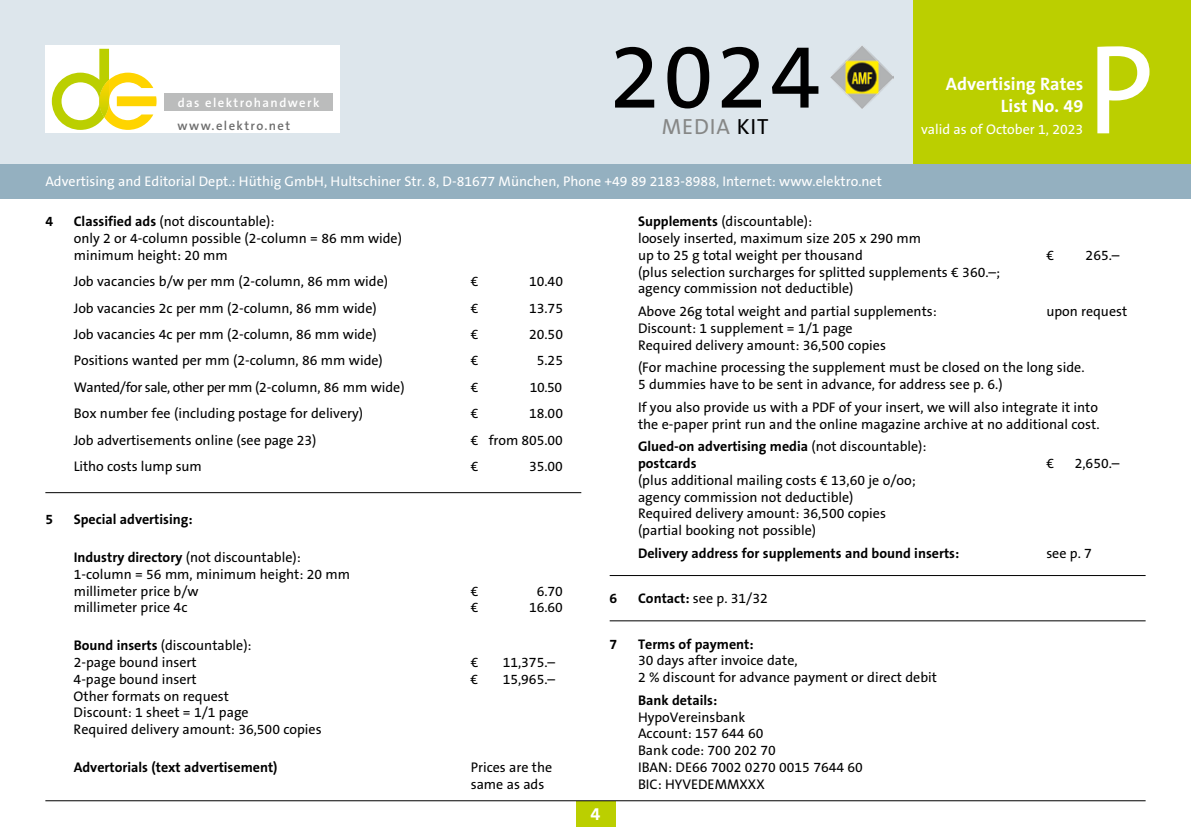
<style>
.page{position:relative;width:1191px;height:840px;background:#fff}
.page>*{position:absolute;margin:0;border:0;box-sizing:border-box;transform-origin:0 0}
.t1{font:128px "The Sans Os F";color:#fff}
.t2{font:92px "The Sans Os F";color:#000}
.t3{font:22px "The Sans Os F";letter-spacing:.04em;color:#868786}
.t4{font:700 18px/22px "The Sans Os F";color:#fff;text-align:right}
.t5{font:14px/16.8px "The Sans Os F";color:#000}
.t6{font:700 14px/16.8px "The Sans Os F";color:#000}
.t7{font:14px "The Sans Os F";color:#fff}
.t8{font:14px "The Sans Os F";letter-spacing:-.03em;color:#000}
.t9{font:600 12.8px "The Sans Os F";letter-spacing:.11em;color:#fff}
.t10{font:600 12.8px "The Sans Os F";letter-spacing:.11em;color:#6e6e6e}
.s1{color:#000}
.s2{font-weight:700}
.s3{font-weight:400}
</style>
<div class="page">
<div style="left:0;top:0;width:1191px;height:164px;background:#dde6ec"></div>
<div style="left:913px;top:0;width:278px;height:198px;background:#bbcf00"></div>
<div style="left:575px;top:800px;width:40px;height:25px;background:#bbcf00"></div>
<hr style="left:45px;top:799px;width:1100px;height:1px;background:#000">
<div style="left:0;top:164px;width:1191px;height:34px;background:#94b0c0"></div>
<div style="left:45px;top:45px;width:295px;height:88px;background:#fff"></div>
<div style="left:164px;top:93px;width:169px;height:17px;background:#bbbcbc"></div>
<svg style="left:52px;top:49px;width:105px;height:81px"></svg>
<hr style="left:45px;top:492px;width:536px;height:1px;background:#000">
<hr style="left:609px;top:574px;width:536px;height:1px;background:#000">
<hr style="left:609px;top:620px;width:536px;height:1px;background:#000">
<img style="left:831px;top:46px;width:62px;height:62px">
<p class="t9" style="left:178px;top:94px;width:143px">das elektrohandwerk</p>
<p class="t10" style="left:178px;top:117px;width:114px">www.elektro.net</p>
<h2 class="t2" style="left:609px;top:17px;width:212px">2024</h2>
<h3 class="t3" style="left:662px;top:112px;width:108px">MEDIA <span class="s1">KIT</span></h3>
<p class="t7" style="left:45px;top:172px;width:838px">Advertising and Editorial Dept.: Hüthig GmbH, Hultschiner Str. 8, D-81677 München, Phone +49 89 2183-8988, Internet: www.elektro.net</p>
<p class="t4" style="left:945px;top:73px;width:139px">Advertising Rates<br>List No. 49</p>
<p class="t7" style="left:921px;top:120px;width:164px">valid as of October 1, 2023</p>
<h1 class="t1" style="left:1086px;top:8px;width:69px">P</h1>
<p class="t6" style="left:45px;top:213px;width:9px">4</p>
<p class="t5" style="left:74px;top:213px;width:330px"><span class="s2">Classified ads</span> (not discountable):<br>only 2 or 4-column possible (2-column = 86 mm wide) minimum height: 20 mm</p>
<p class="t5" style="left:74px;top:273px;width:316px">Job vacancies b/w per mm (2-column, 86 mm wide)</p>
<p class="t5" style="left:471px;top:273px;width:9px">€</p>
<p class="t5" style="left:529px;top:273px;width:35px">10.40</p>
<p class="t5" style="left:74px;top:299px;width:304px">Job vacancies 2c per mm (2-column, 86 mm wide)</p>
<p class="t5" style="left:471px;top:299px;width:9px">€</p>
<p class="t5" style="left:529px;top:299px;width:35px">13.75</p>
<p class="t5" style="left:74px;top:326px;width:304px">Job vacancies 4c per mm (2-column, 86 mm wide)</p>
<p class="t5" style="left:471px;top:326px;width:9px">€</p>
<p class="t5" style="left:529px;top:326px;width:35px">20.50</p>
<p class="t5" style="left:74px;top:352px;width:311px">Positions wanted per mm (2-column, 86 mm wide)</p>
<p class="t5" style="left:471px;top:352px;width:9px">€</p>
<p class="t5" style="left:537px;top:352px;width:28px">5.25</p>
<p class="t8" style="left:74px;top:378px;width:332px">Wanted/for sale, other per mm (2-column, 86 mm wide)</p>
<p class="t5" style="left:471px;top:378px;width:9px">€</p>
<p class="t5" style="left:530px;top:378px;width:34px">10.50</p>
<p class="t5" style="left:74px;top:405px;width:291px">Box number fee (including postage for delivery)</p>
<p class="t5" style="left:471px;top:405px;width:9px">€</p>
<p class="t5" style="left:529px;top:405px;width:35px">18.00</p>
<p class="t5" style="left:74px;top:431px;width:244px">Job advertisements online (see page 23)</p>
<p class="t5" style="left:471px;top:431px;width:94px">€ from 805.00</p>
<p class="t5" style="left:74px;top:458px;width:130px">Litho costs lump sum</p>
<p class="t5" style="left:471px;top:458px;width:9px">€</p>
<p class="t5" style="left:529px;top:458px;width:35px">35.00</p>
<p class="t6" style="left:45px;top:511px;width:9px">5</p>
<p class="t6" style="left:74px;top:511px;width:120px">Special advertising:</p>
<p class="t5" style="left:74px;top:548px;width:278px"><span class="s2">Industry directory</span> (not discountable):<br>1-column = 56 mm, minimum height: 20 mm millimeter price b/w</p>
<p class="t5" style="left:471px;top:582px;width:9px">€</p>
<p class="t5" style="left:537px;top:582px;width:28px">6.70</p>
<p class="t5" style="left:74px;top:599px;width:115px">millimeter price 4c</p>
<p class="t5" style="left:471px;top:599px;width:9px">€</p>
<p class="t5" style="left:529px;top:599px;width:35px">16.60</p>
<p class="t5" style="left:74px;top:636px;width:179px"><span class="s2">Bound inserts</span> (discountable):<br>2-page bound insert</p>
<p class="t5" style="left:470px;top:653px;width:9px">€</p>
<p class="t5" style="left:502px;top:653px;width:54px">11,375.–</p>
<p class="t5" style="left:74px;top:670px;width:125px">4-page bound insert</p>
<p class="t5" style="left:470px;top:670px;width:9px">€</p>
<p class="t5" style="left:502px;top:670px;width:54px">15,965.–</p>
<p class="t5" style="left:74px;top:687px;width:249px">Other formats on request<br>Discount: 1 sheet = 1/1 page<br>Required delivery amount: 36,500 copies</p>
<p class="t6" style="left:74px;top:758px;width:205px">Advertorials (text advertisement)</p>
<p class="t5" style="left:471px;top:758px;width:83px">Prices are the same as ads</p>
<p class="t5" style="left:638px;top:213px;width:285px"><span class="s2">Supplements</span> (discountable):<br>loosely inserted, maximum size 205 x 290 mm up to 25 g total weight per thousand</p>
<p class="t5" style="left:1046px;top:246px;width:9px">€</p>
<p class="t5" style="left:1085px;top:246px;width:35px">265.–</p>
<p class="t5" style="left:638px;top:263px;width:364px">(plus selection surcharges for splitted supplements € 360.–; agency commission not deductible)</p>
<p class="t5" style="left:638px;top:303px;width:300px">Above 26g total weight and partial supplements:</p>
<p class="t5" style="left:1046px;top:303px;width:82px">upon request</p>
<p class="t5" style="left:638px;top:319px;width:249px">Discount: 1 supplement = 1/1 page<br>Required delivery amount: 36,500 copies</p>
<p class="t5" style="left:638px;top:359px;width:448px">(For machine processing the supplement must be closed on the long side.<br>5 dummies have to be sent in advance, for address see p. 6.)</p>
<p class="t5" style="left:638px;top:398px;width:463px">If you also provide us with a PDF of your insert, we will also integrate it into the e-paper print run and the online magazine archive at no additional cost.</p>
<p class="t6" style="left:638px;top:438px;width:290px">Glued-on advertising media <span class="s3">(not discountable): </span>postcards</p>
<p class="t5" style="left:1046px;top:454px;width:9px">€</p>
<p class="t5" style="left:1074px;top:454px;width:46px">2,650.–</p>
<p class="t5" style="left:638px;top:471px;width:279px">(plus additional mailing costs € 13,60 je o/oo; agency commission not deductible)<br>Required delivery amount: 36,500 copies (partial booking not possible)</p>
<p class="t6" style="left:638px;top:544px;width:323px">Delivery address for supplements and bound inserts:</p>
<p class="t5" style="left:1046px;top:544px;width:47px">see p. 7</p>
<p class="t4" style="left:590px;top:802px;width:11px">4</p>
<p class="t6" style="left:609px;top:590px;width:9px">6</p>
<p class="t5" style="left:638px;top:590px;width:131px"><span class="s2">Contact:</span> see p. 31/32</p>
<p class="t6" style="left:609px;top:635px;width:9px">7</p>
<p class="t6" style="left:638px;top:635px;width:117px">Terms of payment:</p>
<p class="t5" style="left:638px;top:652px;width:300px">30 days after invoice date,<br>2 % discount for advance payment or direct debit</p>
<p class="t6" style="left:638px;top:691px;width:81px">Bank details:</p>
<p class="t5" style="left:638px;top:708px;width:226px">HypoVereinsbank<br>Account: 157 644 60<br>Bank code: 700 202 70<br>IBAN: DE66 7002 0270 0015 7644 60<br>BIC: HYVEDEMMXXX</p>
</div>
